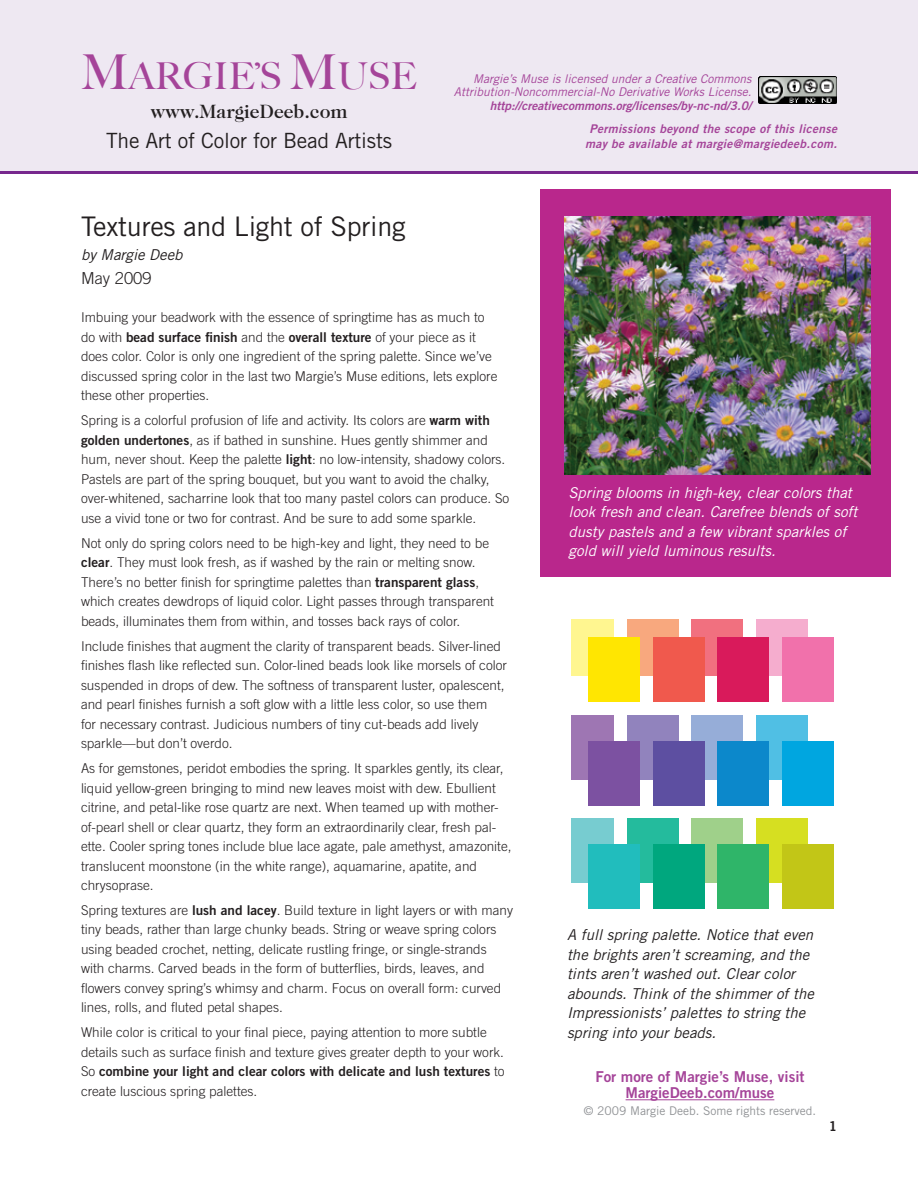
<style>
.page{position:relative;width:918px;height:1188px;background:#fff}
.page>*{position:absolute;margin:0;border:0;box-sizing:border-box;transform-origin:0 0}
.t1{font:500 37.05px "Big Caslon";color:#a54499}
.t2{font:27px "Trade Gothic";letter-spacing:-.01em;color:#231f20}
.t3{font:21px "Trade Gothic";letter-spacing:-.01em;color:#231f20}
.t4{font:500 19.5px "Caslon Two Twenty Four";color:#231f20}
.t5{font:300 16.5px "Trade Gothic";color:#231f20}
.body_text{font:italic 15px/19.5px "Trade Gothic";color:#231f20}
.body_text-2{font:italic 15px/19.5px "Trade Gothic";color:#fff}
.t6{font:15px "Trade Gothic Bold Two";color:#a54499}
.body_text-3{font:300 13.5px/19.5px "Trade Gothic";color:#231f20}
.t7{font:13.5px "Trade Gothic Bold Two";color:#231f20}
.t8{font:italic 12px "Trade Gothic";color:#a54499}
.t9{font:italic 12px "Trade Gothic Bold Two";letter-spacing:.025em;color:#a54499}
.t10{font:italic 12px "Trade Gothic Bold Two";color:#a54499}
.t11{font:12px "Trade Gothic";color:#919396}
.s1{font-size:48.15px}
.s2{font-family:"Trade Gothic Bold Two";font-weight:400}
</style>
<div class="page">
<div style="left:540px;top:189px;width:351px;height:387px;background:#b9278c"></div>
<hr style="left:626px;top:1099px;width:148px;height:1px;background:#a54499">
<div style="left:0;top:0;width:918px;height:173px;background:#eee8f2"></div>
<img style="left:759px;top:76px;width:78px;height:28px">
<hr style="left:0;top:171px;width:918px;height:3px;background:#77278d">
<img style="left:564px;top:216px;width:306px;height:259px">
<div style="left:756px;top:620px;width:52px;height:56px;background:#f5adce"></div>
<div style="left:692px;top:620px;width:51px;height:56px;background:#f1707f"></div>
<div style="left:627px;top:620px;width:52px;height:56px;background:#f8a87e"></div>
<div style="left:572px;top:620px;width:42px;height:56px;background:#fff690"></div>
<div style="left:588px;top:638px;width:52px;height:64px;background:#ffe601"></div>
<div style="left:653px;top:638px;width:51px;height:64px;background:#f0594d"></div>
<div style="left:717px;top:638px;width:52px;height:64px;background:#d91a5b"></div>
<div style="left:782px;top:638px;width:51px;height:64px;background:#f171ab"></div>
<div style="left:756px;top:715px;width:52px;height:64px;background:#50bfe4"></div>
<div style="left:692px;top:715px;width:51px;height:64px;background:#96add8"></div>
<div style="left:627px;top:715px;width:52px;height:64px;background:#9183bd"></div>
<div style="left:572px;top:715px;width:42px;height:64px;background:#9e76b3"></div>
<div style="left:588px;top:741px;width:52px;height:64px;background:#7c51a1"></div>
<div style="left:653px;top:741px;width:51px;height:64px;background:#5d4fa1"></div>
<div style="left:717px;top:741px;width:52px;height:64px;background:#0c88cb"></div>
<div style="left:782px;top:741px;width:51px;height:64px;background:#00a6e0"></div>
<div style="left:756px;top:818px;width:52px;height:65px;background:#d6df21"></div>
<div style="left:692px;top:818px;width:51px;height:65px;background:#9fd08a"></div>
<div style="left:627px;top:818px;width:52px;height:65px;background:#24bb9d"></div>
<div style="left:572px;top:818px;width:42px;height:65px;background:#77ccd0"></div>
<div style="left:588px;top:844px;width:52px;height:64px;background:#21bdbd"></div>
<div style="left:653px;top:844px;width:51px;height:64px;background:#00a77e"></div>
<div style="left:717px;top:844px;width:52px;height:64px;background:#2fb569"></div>
<div style="left:782px;top:844px;width:51px;height:64px;background:#c2c617"></div>
<p class="t1" style="left:81px;top:54px;width:337px"><span class="s1">M</span>ARGIE’S <span class="s1">M</span>USE</p>
<p class="t4" style="left:150px;top:100px;width:199px">www.MargieDeeb.com</p>
<p class="t3" style="left:106px;top:128px;width:287px">The Art of Color for Bead Artists</p>
<p class="t2" style="left:81px;top:210px;width:326px">Textures and Light of Spring</p>
<p class="body_text" style="left:81px;top:244px;width:103px">by Margie Deeb</p>
<p class="t5" style="left:81px;top:268px;width:72px">May 2009</p>
<p class="t8" style="left:473px;top:71px;width:280px">Margie’s Muse is licensed under a Creative Commons</p>
<p class="t8" style="left:454px;top:85px;width:299px">Attribution-Noncommercial-No Derivative Works License.</p>
<p class="t10" style="left:490px;top:98px;width:263px">http://creativecommons.org/licenses/by-nc-nd/3.0/</p>
<p class="t9" style="left:589px;top:121px;width:249px">Permissions beyond the scope of this license</p>
<p class="t9" style="left:585px;top:136px;width:253px">may be available at margie@margiedeeb.com.</p>
<p class="body_text-3" style="left:81px;top:308px;width:418px">Imbuing your beadwork with the essence of springtime has as much to do with <span class="s2">bead surface finish</span> and the <span class="s2">overall texture</span> of your piece as it does color. Color is only one ingredient of the spring palette. Since we’ve discussed spring color in the last two Margie’s Muse editions, lets explore these other properties.</p>
<p class="body_text-3" style="left:81px;top:411px;width:430px">Spring is a colorful profusion of life and activity. Its colors are <span class="s2">warm with golden undertones</span>, as if bathed in sunshine. Hues gently shimmer and hum, never shout. Keep the palette <span class="s2">light</span>: no low-intensity, shadowy colors.<br>Pastels are part of the spring bouquet, but you want to avoid the chalky, over-whitened, sacharrine look that too many pastel colors can produce. So use a vivid tone or two for contrast. And be sure to add some sparkle.</p>
<p class="body_text-3" style="left:81px;top:533px;width:415px">Not only do spring colors need to be high-key and light, they need to be <span class="s2">clear</span>. They must look fresh, as if washed by the rain or melting snow.<br>There’s no better finish for springtime palettes than <span class="s2">transparent glass</span>, which creates dewdrops of liquid color. Light passes through transparent beads, illuminates them from within, and tosses back rays of color.</p>
<p class="body_text-3" style="left:81px;top:636px;width:428px">Include finishes that augment the clarity of transparent beads. Silver-lined finishes flash like reflected sun. Color-lined beads look like morsels of color suspended in drops of dew. The softness of transparent luster, opalescent, and pearl finishes furnish a soft glow with a little less color, so use them<br>for necessary contrast. Judicious numbers of tiny cut-beads add lively sparkle—but don’t overdo.</p>
<p class="body_text-3" style="left:81px;top:758px;width:432px">As for gemstones, peridot embodies the spring. It sparkles gently, its clear, liquid yellow-green bringing to mind new leaves moist with dew. Ebullient citrine, and petal-like rose quartz are next. When teamed up with mother&shy;of-pearl shell or clear quartz, they form an extraordinarily clear, fresh pal&shy;ette. Cooler spring tones include blue lace agate, pale amethyst, amazonite, translucent moonstone (in the white range), aquamarine, apatite, and chrysoprase.</p>
<p class="body_text-3" style="left:81px;top:900px;width:434px">Spring textures are <span class="s2">lush and lacey</span>. Build texture in light layers or with many tiny beads, rather than large chunky beads. String or weave spring colors using beaded crochet, netting, delicate rustling fringe, or single-strands with charms. Carved beads in the form of butterflies, birds, leaves, and flowers convey spring’s whimsy and charm. Focus on overall form: curved lines, rolls, and fluted petal shapes.</p>
<p class="body_text-3" style="left:81px;top:1023px;width:425px">While color is critical to your final piece, paying attention to more subtle details such as surface finish and texture gives greater depth to your work.<br>So <span class="s2">combine your light and clear colors with delicate and lush textures</span> to create luscious spring palettes.</p>
<p class="body_text-2" style="left:568px;top:482px;width:291px">Spring blooms in high-key, clear colors that look fresh and clean. Carefree blends of soft dusty pastels and a few vibrant sparkles of gold will yield luminous results.</p>
<p class="body_text" style="left:567px;top:925px;width:249px">A full spring palette. Notice that even the brights aren’t screaming, and the tints aren’t washed out. Clear color abounds. Think of the shimmer of the Impressionists’ palettes to string the spring into your beads.</p>
<p class="t6" style="left:595px;top:1067px;width:211px">For more of Margie’s Muse, visit</p>
<p class="t6" style="left:626px;top:1084px;width:150px">MargieDeeb.com/muse</p>
<p class="t11" style="left:584px;top:1103px;width:234px">© 2009 Margie Deeb. Some rights reserved.</p>
<p class="t7" style="left:829px;top:1118px;width:10px">1</p>
</div>
